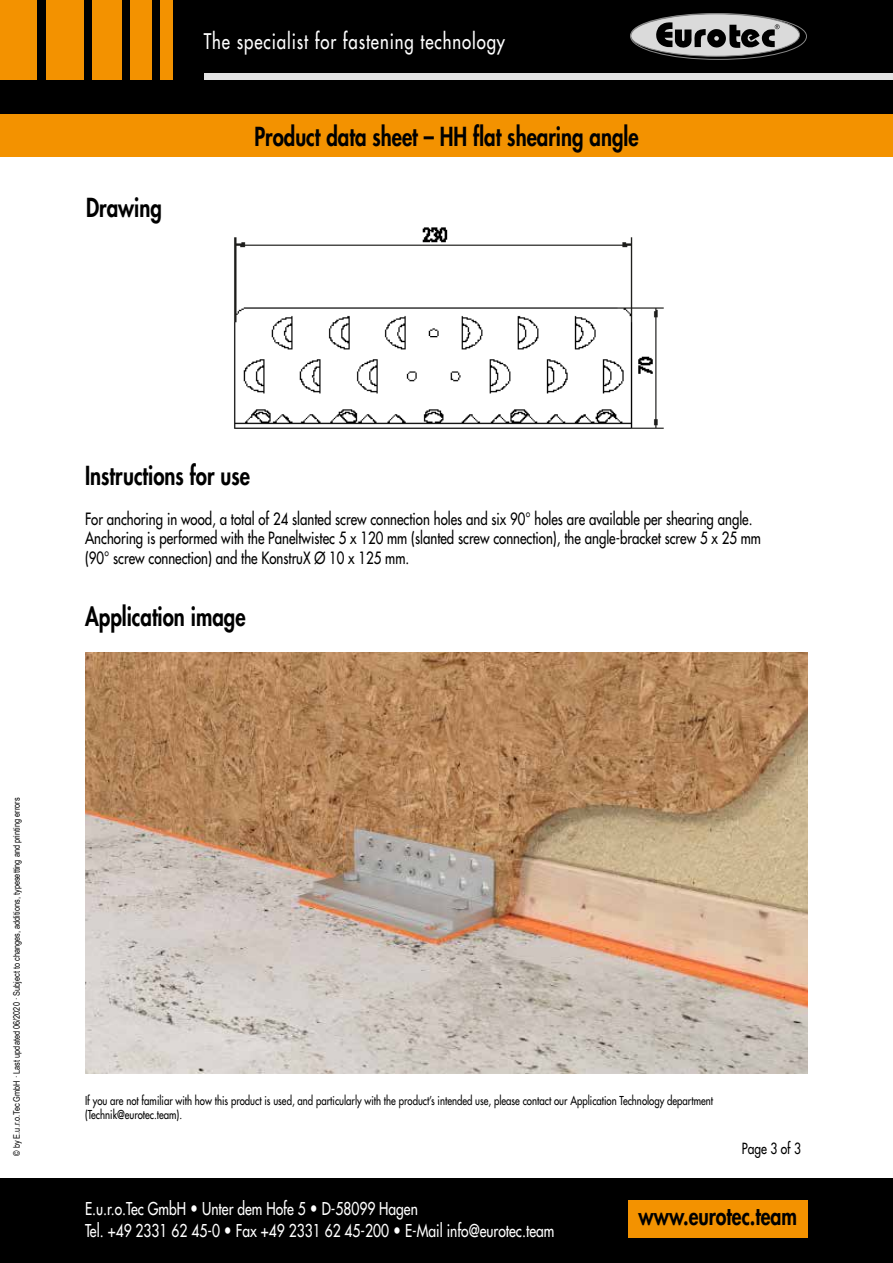
<style>
.page{position:relative;width:893px;height:1263px;background:#fff}
.page>*{position:absolute;margin:0;border:0;box-sizing:border-box;transform-origin:0 0}
.t1{font:800 25.5px "Futura Std";color:#000;scale:.8 1}
.t2{font:800 24.3px "Futura Std";color:#000;scale:.8 1}
.t3{font:500 21px "Futura Std";letter-spacing:.055em;color:#fff;scale:.8 1}
.t4{font:500 17.25px/22.5px "Futura Std";color:#fff;scale:.8 1}
.t5{font:500 16.5px/19.8px "Futura Std";color:#000;scale:.8 1}
.t6{font:500 15px "Futura Std";color:#000;scale:.8 1}
.t7{font:500 12px/14.4px "Futura Std";color:#000;scale:.8 1}
.t8{font:9px "Arial Narrow";color:#000}
.s1{font-weight:800}
</style>
<div class="page">
<div style="left:0;top:0;width:893px;height:137px;background:#000"></div>
<div style="left:204px;top:74px;width:689px;height:6px;background:#e3e3e3"></div>
<svg style="left:630px;top:13px;width:176px;height:46px"></svg>
<div style="left:631px;top:14px;width:168px;height:42px;background:#dadada;border-radius:50%"></div>
<div style="left:630px;top:14px;width:170px;height:43px;border:1px solid #878787;border-radius:50%"></div>
<div style="left:630px;top:13px;width:177px;height:47px;border:1px solid #878787;border-radius:50%"></div>
<svg style="left:656px;top:22px;width:124px;height:27px"></svg>
<div style="left:0;top:0;width:37px;height:80px;background:#f39200"></div>
<div style="left:46px;top:0;width:38px;height:80px;background:#f39200"></div>
<div style="left:92px;top:0;width:30px;height:80px;background:#f39200"></div>
<div style="left:131px;top:0;width:21px;height:80px;background:#f39200"></div>
<div style="left:161px;top:0;width:12px;height:80px;background:#f39200"></div>
<div style="left:0;top:114px;width:893px;height:43px;background:#f39200"></div>
<div style="left:0;top:1178px;width:893px;height:85px;background:#000"></div>
<div style="left:628px;top:1200px;width:180px;height:37px;background:#f39200"></div>
<img style="left:234px;top:227px;width:430px;height:202px">
<img style="left:85px;top:652px;width:723px;height:421px">
<h1 class="t1" style="left:86px;top:191px;width:96px">Drawing</h1>
<p class="t3" style="left:204px;top:28px;width:378px">The specialist for fastening technology</p>
<h1 class="t1" style="left:254px;top:121px;width:482px">Product data sheet – HH flat shearing angle</h1>
<h1 class="t1" style="left:85px;top:459px;width:208px">Instructions for use</h1>
<p class="t5" style="left:85px;top:509px;width:846px">For anchoring in wood, a total of 24 slanted screw connection holes and six 90° holes are available per shearing angle.<br>Anchoring is performed with the Paneltwistec 5 x 120 mm (slanted screw connection), the angle-bracket screw 5 x 25 mm (90° screw connection) and the KonstruX Ø 10 x 125 mm.</p>
<h1 class="t1" style="left:85px;top:600px;width:202px">Application image</h1>
<p class="t8" style="left:10px;top:1156px;width:360px;rotate:-90deg">© by E.u.r.o.Tec GmbH · Last updated 06/2020 · Subject to changes, additions, typesetting and printing errors</p>
<p class="t7" style="left:85px;top:1093px;width:787px">If you are not familiar with how this product is used, and particularly with the product’s intended use, please contact our Application Technology department (Technik@eurotec.team).</p>
<p class="t6" style="left:742px;top:1139px;width:75px">Page 3 of 3</p>
<p class="t4" style="left:85px;top:1197px;width:588px">E.u.r.o.Tec GmbH <span class="s1">•</span> Unter dem Hofe 5 <span class="s1">•</span> D-58099 Hagen<br>Tel. +49 2331 62 45-0 <span class="s1">•</span> Fax +49 2331 62 45-200 <span class="s1">•</span> E-Mail info@eurotec.team</p>
<h2 class="t2" style="left:638px;top:1201px;width:200px">www.eurotec.team</h2>
</div>
